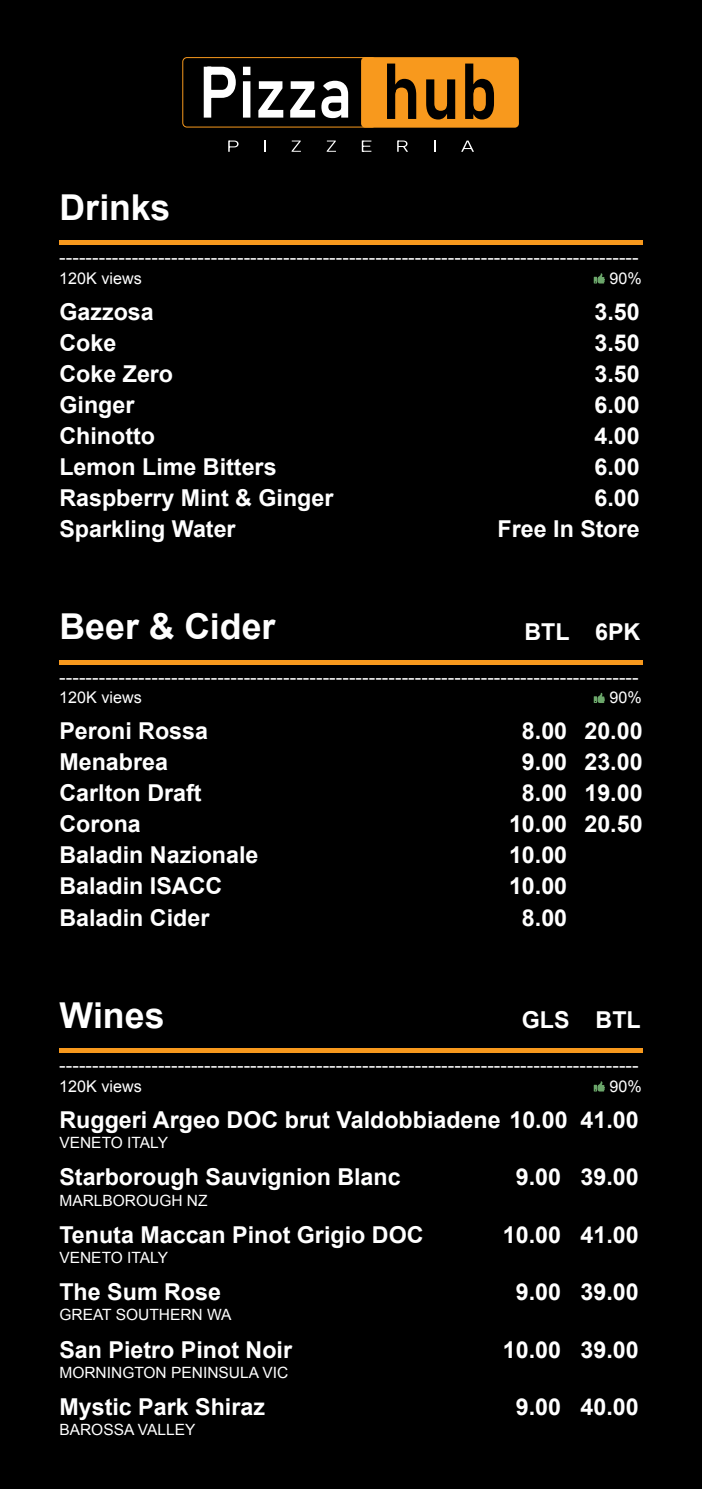
<style>
.page{position:relative;width:702px;height:1489px;background:#fff}
.page>*{position:absolute;margin:0;border:0;box-sizing:border-box;transform-origin:0 0}
.t1{font:700 35.75px "Arial";color:#fff}
.t2{font:700 23.25px "Arial";color:#fff}
.t3{font:19.75px "Arial";color:#fff}
.t4{font:16px "Arial";color:#fff}
.t5{font:15.5px "Arial";color:#fff}
</style>
<div class="page">
<div style="left:0;top:0;width:702px;height:1488px;background:#000"></div>
<div style="left:59px;top:240px;width:583px;height:5px;background:#f8991d"></div>
<hr style="left:59px;top:660px;width:583px;height:4px;background:#f8991d">
<div style="left:59px;top:1048px;width:583px;height:5px;background:#f8991d"></div>
<svg style="left:593px;top:273px;width:12px;height:10px"></svg>
<svg style="left:593px;top:692px;width:12px;height:11px"></svg>
<svg style="left:593px;top:1081px;width:12px;height:10px"></svg>
<svg style="left:204px;top:67px;width:32px;height:51px"></svg>
<div style="left:243px;top:81px;width:7px;height:37px;background:#fff"></div>
<div style="left:243px;top:67px;width:7px;height:8px;background:#fff"></div>
<svg style="left:258px;top:81px;width:25px;height:37px"></svg>
<svg style="left:290px;top:81px;width:25px;height:37px"></svg>
<svg style="left:321px;top:81px;width:27px;height:37px"></svg>
<div style="left:361px;top:57px;width:158px;height:71px;background:#f8991d;border-radius:4px"></div>
<div style="left:182px;top:57px;width:194px;height:70px;border:1px solid #f8991d;border-radius:4px"></div>
<svg style="left:387px;top:64px;width:68px;height:55px"></svg>
<svg style="left:465px;top:64px;width:29px;height:55px"></svg>
<svg style="left:228px;top:140px;width:10px;height:12px"></svg>
<svg style="left:264px;top:140px;width:2px;height:12px"></svg>
<svg style="left:291px;top:140px;width:10px;height:12px"></svg>
<svg style="left:326px;top:140px;width:10px;height:12px"></svg>
<svg style="left:362px;top:140px;width:9px;height:12px"></svg>
<svg style="left:397px;top:140px;width:11px;height:12px"></svg>
<svg style="left:434px;top:140px;width:1px;height:12px"></svg>
<svg style="left:461px;top:140px;width:13px;height:12px"></svg>
<h1 class="t1" style="left:59px;top:183px;width:112px">Drinks</h1>
<p class="t3" style="left:59px;top:244px;width:581px">----------------------------------------------------------------------------------------</p>
<p class="t4" style="left:59px;top:267px;width:84px">120K views</p>
<p class="t4" style="left:609px;top:267px;width:34px">90%</p>
<p class="t2" style="left:59px;top:296px;width:96px">Gazzosa</p>
<p class="t2" style="left:594px;top:296px;width:47px">3.50</p>
<p class="t2" style="left:59px;top:327px;width:58px">Coke</p>
<p class="t2" style="left:594px;top:327px;width:47px">3.50</p>
<p class="t2" style="left:59px;top:358px;width:115px">Coke Zero</p>
<p class="t2" style="left:594px;top:358px;width:47px">3.50</p>
<p class="t2" style="left:59px;top:389px;width:76px">Ginger</p>
<p class="t2" style="left:594px;top:389px;width:47px">6.00</p>
<p class="t2" style="left:59px;top:420px;width:97px">Chinotto</p>
<p class="t2" style="left:594px;top:420px;width:47px">4.00</p>
<p class="t2" style="left:59px;top:451px;width:219px">Lemon Lime Bitters</p>
<p class="t2" style="left:594px;top:451px;width:47px">6.00</p>
<p class="t2" style="left:59px;top:482px;width:275px">Raspberry Mint &amp; Ginger</p>
<p class="t2" style="left:594px;top:482px;width:47px">6.00</p>
<p class="t2" style="left:59px;top:513px;width:178px">Sparkling Water</p>
<p class="t2" style="left:497px;top:513px;width:144px">Free In Store</p>
<h1 class="t1" style="left:59px;top:603px;width:217px">Beer &amp; Cider</h1>
<p class="t2" style="left:524px;top:616px;width:117px">BTL 6PK</p>
<p class="t3" style="left:59px;top:663px;width:581px">----------------------------------------------------------------------------------------</p>
<p class="t4" style="left:59px;top:687px;width:84px">120K views</p>
<p class="t4" style="left:609px;top:687px;width:34px">90%</p>
<p class="t2" style="left:59px;top:716px;width:150px">Peroni Rossa</p>
<p class="t2" style="left:522px;top:716px;width:122px">8.00 20.00</p>
<p class="t2" style="left:59px;top:747px;width:110px">Menabrea</p>
<p class="t2" style="left:522px;top:747px;width:122px">9.00 23.00</p>
<p class="t2" style="left:59px;top:778px;width:144px">Carlton Draft</p>
<p class="t2" style="left:522px;top:778px;width:122px">8.00 19.00</p>
<p class="t2" style="left:59px;top:809px;width:83px">Corona</p>
<p class="t2" style="left:509px;top:809px;width:135px">10.00 20.50</p>
<p class="t2" style="left:59px;top:840px;width:200px">Baladin Nazionale</p>
<p class="t2" style="left:509px;top:840px;width:60px">10.00</p>
<p class="t2" style="left:59px;top:871px;width:164px">Baladin ISACC</p>
<p class="t2" style="left:509px;top:871px;width:60px">10.00</p>
<p class="t2" style="left:59px;top:902px;width:151px">Baladin Cider</p>
<p class="t2" style="left:522px;top:902px;width:47px">8.00</p>
<h1 class="t1" style="left:59px;top:991px;width:107px">Wines</h1>
<p class="t2" style="left:522px;top:1004px;width:120px">GLS BTL</p>
<p class="t3" style="left:59px;top:1052px;width:581px">----------------------------------------------------------------------------------------</p>
<p class="t4" style="left:59px;top:1075px;width:84px">120K views</p>
<p class="t4" style="left:609px;top:1075px;width:34px">90%</p>
<p class="t2" style="left:59px;top:1104px;width:580px">Ruggeri Argeo DOC brut Valdobbiadene 10.00 41.00</p>
<p class="t5" style="left:59px;top:1132px;width:110px">VENETO ITALY</p>
<p class="t2" style="left:59px;top:1161px;width:343px">Starborough Sauvignion Blanc</p>
<p class="t2" style="left:516px;top:1161px;width:124px">9.00 39.00</p>
<p class="t5" style="left:59px;top:1189px;width:150px">MARLBOROUGH NZ</p>
<p class="t2" style="left:59px;top:1219px;width:365px">Tenuta Maccan Pinot Grigio DOC</p>
<p class="t2" style="left:503px;top:1219px;width:137px">10.00 41.00</p>
<p class="t5" style="left:59px;top:1247px;width:110px">VENETO ITALY</p>
<p class="t2" style="left:59px;top:1276px;width:163px">The Sum Rose</p>
<p class="t2" style="left:516px;top:1276px;width:124px">9.00 39.00</p>
<p class="t5" style="left:59px;top:1304px;width:173px">GREAT SOUTHERN WA</p>
<p class="t2" style="left:59px;top:1333px;width:234px">San Pietro Pinot Noir</p>
<p class="t2" style="left:503px;top:1333px;width:137px">10.00 39.00</p>
<p class="t5" style="left:59px;top:1361px;width:230px">MORNINGTON PENINSULA VIC</p>
<p class="t2" style="left:59px;top:1391px;width:207px">Mystic Park Shiraz</p>
<p class="t2" style="left:516px;top:1391px;width:124px">9.00 40.00</p>
<p class="t5" style="left:59px;top:1419px;width:137px">BAROSSA VALLEY</p>
</div>
